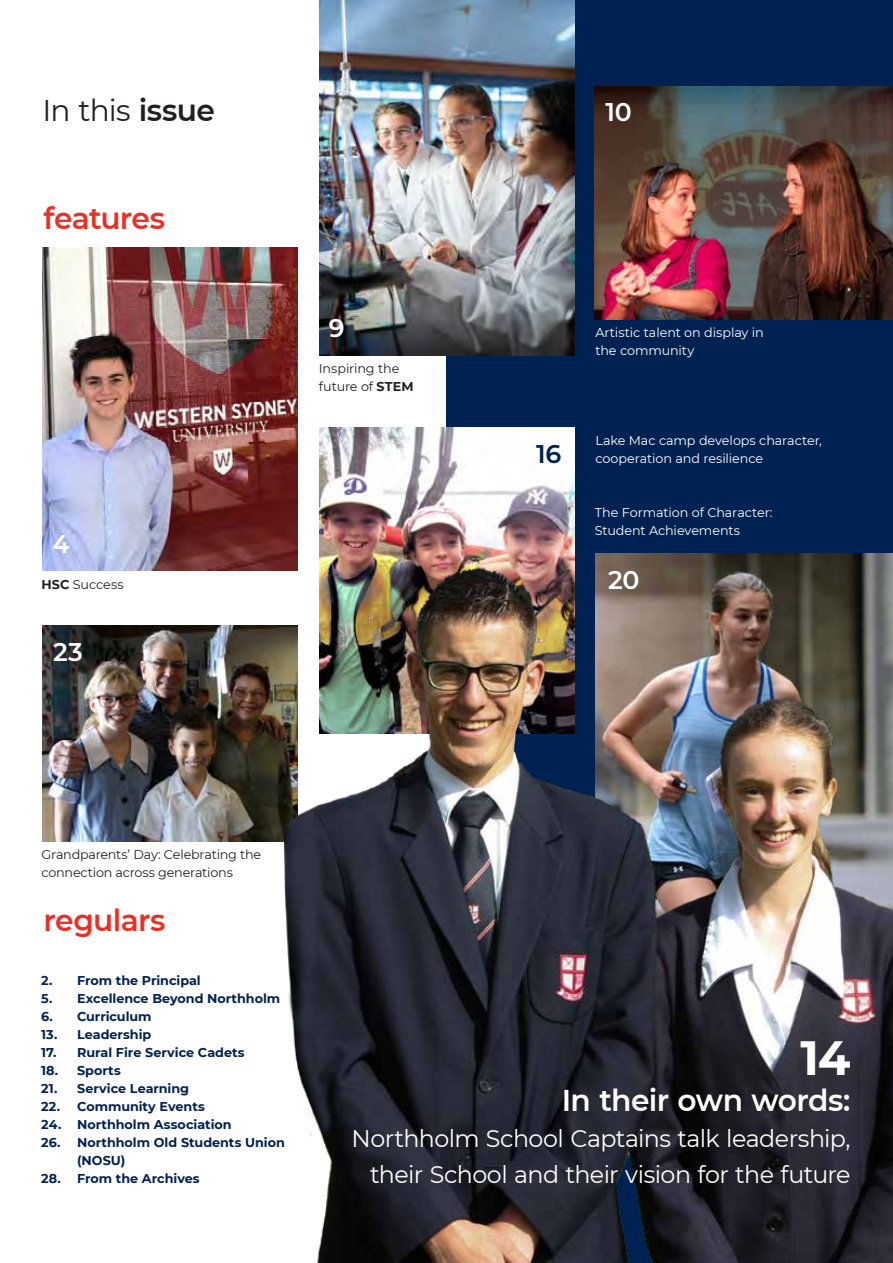
<style>
.page{position:relative;width:893px;height:1263px;background:#fff}
.page>*{position:absolute;margin:0;border:0;box-sizing:border-box;transform-origin:0 0}
.t1{font:700 48px "Montserrat";color:#fff}
.t2{font:600 30px "Montserrat";letter-spacing:-.025em;color:#ee2e22}
.t3{font:600 30px "Montserrat";letter-spacing:-.025em;color:#fff}
.t4{font:30px "Montserrat";letter-spacing:-.035em;color:#231f20}
.t5{font:600 25.5px "Montserrat";color:#fff}
.t6{font:600 25.5px "Montserrat";color:#002252}
.t7{font:24px/36px "Montserrat";letter-spacing:-.02em;color:#fff;text-align:right}
.t8{font:700 12.75px/18px "Montserrat";color:#002252}
.t9{font:12.75px/18px "Montserrat";letter-spacing:-.005em;color:#fff}
.t10{font:12.75px/18px "Montserrat";letter-spacing:-.015em;color:#231f20}
.s1{font-weight:600}
.s2{font-weight:700}
</style>
<div class="page">
<div style="left:446px;top:0;width:447px;height:1263px;background:#002252"></div>
<img style="left:42px;top:247px;width:256px;height:323px">
<img style="left:43px;top:625px;width:227px;height:216px">
<img style="left:319px;top:0;width:255px;height:355px">
<img style="left:595px;top:86px;width:298px;height:233px">
<img style="left:319px;top:427px;width:255px;height:120px">
<img style="left:270px;top:547px;width:623px;height:716px">
<h2 class="t4" style="left:43px;top:90px;width:174px">In this <span class="s1">issue</span></h2>
<h2 class="t2" style="left:44px;top:197px;width:123px">features</h2>
<h3 class="t5" style="left:52px;top:526px;width:19px">4</h3>
<p class="t10" style="left:41px;top:575px;width:84px"><span class="s2">HSC</span> Success</p>
<h3 class="t5" style="left:53px;top:634px;width:31px">23</h3>
<h3 class="t5" style="left:329px;top:310px;width:17px">9</h3>
<p class="t10" style="left:319px;top:359px;width:96px">Inspiring the future of <span class="s2">STEM</span></p>
<h3 class="t5" style="left:605px;top:94px;width:28px">10</h3>
<h3 class="t6" style="left:536px;top:436px;width:27px">16</h3>
<p class="t9" style="left:595px;top:323px;width:170px">Artistic talent on display in the community</p>
<p class="t9" style="left:595px;top:431px;width:228px">Lake Mac camp develops character, cooperation and resilience</p>
<p class="t9" style="left:595px;top:503px;width:179px">The Formation of Character:<br>Student Achievements</p>
<h3 class="t5" style="left:608px;top:562px;width:33px">20</h3>
<p class="t10" style="left:41px;top:845px;width:221px">Grandparents’ Day: Celebrating the connection across generations</p>
<h2 class="t2" style="left:44px;top:899px;width:123px">regulars</h2>
<p class="t8" style="left:41px;top:971px;width:161px">2. From the Principal</p>
<p class="t8" style="left:41px;top:989px;width:241px">5. Excellence Beyond Northholm</p>
<p class="t8" style="left:41px;top:1007px;width:112px">6. Curriculum</p>
<p class="t8" style="left:41px;top:1025px;width:112px">13. Leadership</p>
<p class="t8" style="left:41px;top:1043px;width:205px">17. Rural Fire Service Cadets</p>
<p class="t8" style="left:41px;top:1061px;width:81px">18. Sports</p>
<p class="t8" style="left:41px;top:1079px;width:149px">21. Service Learning</p>
<p class="t8" style="left:41px;top:1097px;width:165px">22. Community Events</p>
<p class="t8" style="left:41px;top:1115px;width:192px">24. Northholm Association</p>
<p class="t8" style="left:77px;top:1133px;width:209px;text-indent:-36px">26. Northholm Old Students Union (NOSU)</p>
<p class="t8" style="left:41px;top:1169px;width:160px">28. From the Archives</p>
<h1 class="t1" style="left:801px;top:1023px;width:51px">14</h1>
<h2 class="t3" style="left:562px;top:1079px;width:290px">In their own words:</h2>
<h3 class="t7" style="left:352px;top:1120px;width:500px">Northholm School Captains talk leadership, their School and their vision for the future</h3>
</div>
